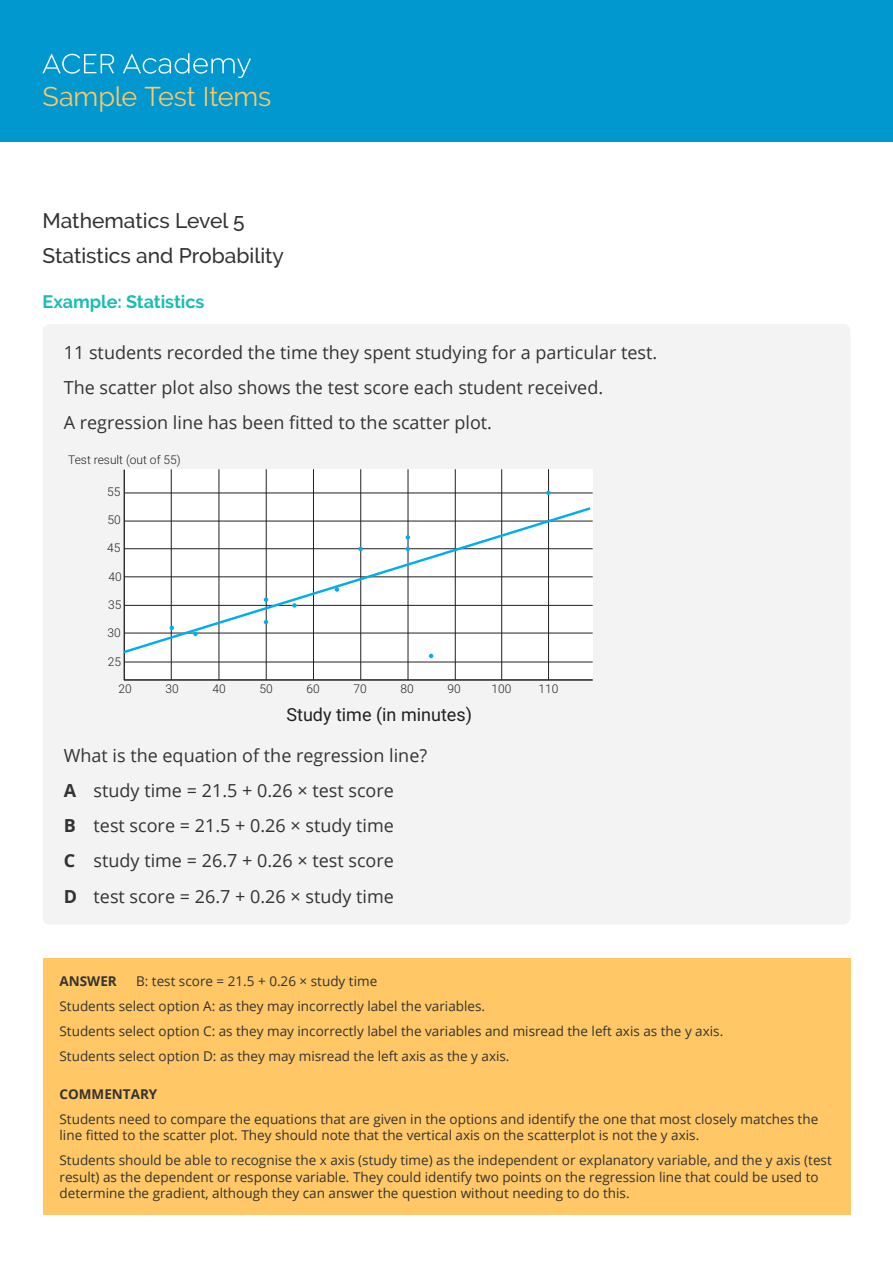
<style>
.page{position:relative;width:893px;height:1263px;background:#fff}
.page>*{position:absolute;margin:0;border:0;box-sizing:border-box;transform-origin:0 0}
.t1{font:27px "Raleway";letter-spacing:-.005em;color:#ffc765}
.t2{font:500 21px/35.2px "Raleway";color:#333}
.t3{font:18px/35.2px "Open Sans";color:#333}
.t4{font:18px "Roboto";color:#231f20}
.t5{font:700 18px "Raleway";color:#1abcb7}
.t6{font:13.5px/25px "Open Sans";color:#333}
.t7{font:700 13.5px "Open Sans";color:#333}
.t8{font:300 12px "Roboto";color:#231f20}
.s1{font-weight:700}
</style>
<div class="page">
<div style="left:0;top:0;width:893px;height:141px;background:#0098cf"></div>
<svg style="left:43px;top:54px;width:71px;height:20px"></svg>
<svg style="left:123px;top:53px;width:128px;height:25px"></svg>
<div style="left:43px;top:324px;width:807px;height:600px;background:#f3f3f3;border-radius:8px"></div>
<div style="left:124px;top:469px;width:469px;height:211px;background:#fff"></div>
<hr style="left:124px;top:470px;width:1px;height:210px;background:#231f20">
<hr style="left:124px;top:679px;width:469px;height:2px;background:#231f20">
<hr style="left:124px;top:662px;width:469px;height:1px;background:#231f20">
<hr style="left:171px;top:469px;width:1px;height:211px;background:#231f20">
<hr style="left:219px;top:469px;width:1px;height:211px;background:#231f20">
<hr style="left:266px;top:469px;width:1px;height:211px;background:#231f20">
<hr style="left:313px;top:469px;width:1px;height:211px;background:#231f20">
<hr style="left:360px;top:469px;width:1px;height:211px;background:#231f20">
<hr style="left:408px;top:469px;width:1px;height:211px;background:#231f20">
<hr style="left:455px;top:469px;width:1px;height:211px;background:#231f20">
<hr style="left:501px;top:469px;width:1px;height:211px;background:#231f20">
<hr style="left:548px;top:469px;width:1px;height:211px;background:#231f20">
<hr style="left:124px;top:493px;width:469px;height:1px;background:#231f20">
<svg style="left:123px;top:505px;width:470px;height:150px"></svg>
<svg style="left:170px;top:626px;width:4px;height:4px"></svg>
<svg style="left:193px;top:632px;width:5px;height:4px"></svg>
<svg style="left:264px;top:620px;width:4px;height:4px"></svg>
<svg style="left:264px;top:597px;width:4px;height:5px"></svg>
<svg style="left:292px;top:603px;width:5px;height:5px"></svg>
<svg style="left:335px;top:587px;width:4px;height:5px"></svg>
<svg style="left:358px;top:547px;width:5px;height:4px"></svg>
<svg style="left:406px;top:547px;width:4px;height:4px"></svg>
<svg style="left:406px;top:535px;width:4px;height:5px"></svg>
<svg style="left:429px;top:654px;width:4px;height:4px"></svg>
<svg style="left:546px;top:490px;width:5px;height:5px"></svg>
<div style="left:43px;top:958px;width:807px;height:257px;background:#ffc765"></div>
<h1 class="t1" style="left:43px;top:81px;width:230px">Sample Test Items</h1>
<h2 class="t2" style="left:43px;top:203px;width:243px">Mathematics Level 5<br>Statistics and Probability</h2>
<h3 class="t5" style="left:43px;top:292px;width:164px">Example: Statistics</h3>
<h3 class="t3" style="left:64px;top:334px;width:595px">11 students recorded the time they spent studying for a particular test.<br>The scatter plot also shows the test score each student received.<br>A regression line has been fitted to the scatter plot.</h3>
<p class="t8" style="left:68px;top:451px;width:114px">Test result (out of 55)</p>
<p class="t8" style="left:107px;top:483px;width:15px">55</p>
<p class="t8" style="left:107px;top:511px;width:15px">50</p>
<p class="t8" style="left:107px;top:540px;width:15px">45</p>
<p class="t8" style="left:109px;top:568px;width:15px">40</p>
<p class="t8" style="left:108px;top:596px;width:15px">35</p>
<p class="t8" style="left:108px;top:625px;width:15px">30</p>
<p class="t8" style="left:108px;top:653px;width:15px">25</p>
<p class="t8" style="left:118px;top:680px;width:15px">20</p>
<p class="t8" style="left:165px;top:680px;width:15px">30</p>
<p class="t8" style="left:212px;top:680px;width:15px">40</p>
<p class="t8" style="left:259px;top:680px;width:15px">50</p>
<p class="t8" style="left:306px;top:680px;width:15px">60</p>
<p class="t8" style="left:353px;top:680px;width:15px">70</p>
<p class="t8" style="left:400px;top:680px;width:15px">80</p>
<p class="t8" style="left:447px;top:680px;width:15px">90</p>
<p class="t8" style="left:492px;top:680px;width:21px">100</p>
<p class="t8" style="left:539px;top:680px;width:21px">110</p>
<h3 class="t4" style="left:286px;top:702px;width:187px">Study time (in minutes)</h3>
<h3 class="t3" style="left:64px;top:737px;width:365px">What is the equation of the regression line?<br><span class="s1">A</span> study time = 21.5 + 0.26 × test score<br><span class="s1">B</span> test score = 21.5 + 0.26 × study time<br><span class="s1">C</span> study time = 26.7 + 0.26 × test score<br><span class="s1">D</span> test score = 26.7 + 0.26 × study time</h3>
<p class="t6" style="left:60px;top:968px;width:665px;text-indent:77px">B: test score = 21.5 + 0.26 × study time<br>Students select option A: as they may incorrectly label the variables.<br>Students select option C: as they may incorrectly label the variables and misread the left axis as the y axis.<br>Students select option D: as they may misread the left axis as the y axis.</p>
<p class="t7" style="left:60px;top:1084px;width:99px">COMMENTARY</p>
<p class="t6" style="left:60px;top:1110px;width:760px;line-height:16.5px">Students need to compare the equations that are given in the options and identify the one that most closely matches the line fitted to the scatter plot. They should note that the vertical axis on the scatterplot is not the y axis.</p>
<p class="t6" style="left:60px;top:1152px;width:774px;line-height:16.5px">Students should be able to recognise the x axis (study time) as the independent or explanatory variable, and the y axis (test result) as the dependent or response variable. They could identify two points on the regression line that could be used to determine the gradient, although they can answer the question without needing to do this.</p>
<p class="t7" style="left:60px;top:971px;width:59px">ANSWER</p>
</div>
